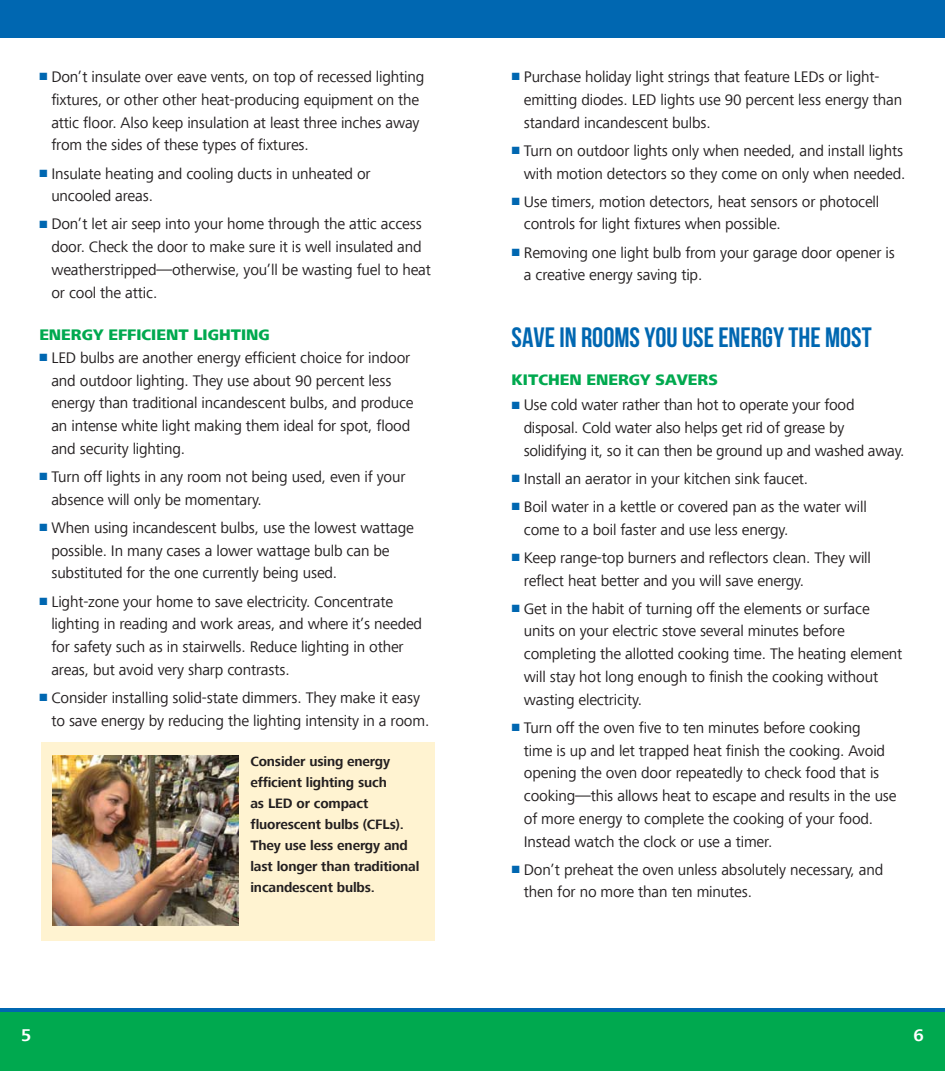
<style>
.page{position:relative;width:945px;height:1071px;background:#fff}
.page>*{position:absolute;margin:0;border:0;box-sizing:border-box;transform-origin:0 0}
.t1{font:700 28px "Bebas Neue";color:#0067b1}
.t2{font:700 17.5px "Frutiger Next Com";color:#fff}
.t3{font:15.75px/22.8px "Frutiger Next Com";letter-spacing:-.01em;color:#231f20}
.t4{font:800 15.75px "Frutiger Next Com";color:#00a94f}
.t5{font:700 14px/21px "Frutiger Next Com";letter-spacing:-.01em;color:#231f20}
.s1{color:#0067b1}
</style>
<div class="page">
<div style="left:42px;top:743px;width:393px;height:198px;background:#fff3d1"></div>
<div style="left:0;top:0;width:472px;height:38px;background:#0067b1"></div>
<div style="left:472px;top:0;width:473px;height:38px;background:#0067b1"></div>
<img style="left:53px;top:755px;width:185px;height:171px">
<div style="left:0;top:1011px;width:472px;height:60px;background:#00a94f"></div>
<hr style="left:0;top:1008px;width:472px;height:4px;background:#0067b1">
<div style="left:472px;top:1011px;width:473px;height:60px;background:#00a94f"></div>
<hr style="left:472px;top:1008px;width:473px;height:4px;background:#0067b1">
<p class="t3" style="left:51px;top:67px;width:374px;text-indent:-12px"><span class="s1">■</span> Don’t insulate over eave vents, on top of recessed lighting fixtures, or other other heat-producing equipment on the attic floor. Also keep insulation at least three inches away from the sides of these types of fixtures.</p>
<p class="t3" style="left:51px;top:164px;width:321px;text-indent:-12px"><span class="s1">■</span> Insulate heating and cooling ducts in unheated or uncooled areas.</p>
<p class="t3" style="left:51px;top:215px;width:381px;text-indent:-12px"><span class="s1">■</span> Don’t let air seep into your home through the attic access door. Check the door to make sure it is well insulated and weatherstripped—otherwise, you’ll be wasting fuel to heat or cool the attic.</p>
<h3 class="t4" style="left:39px;top:329px;width:232px">ENERGY EFFICIENT LIGHTING</h3>
<p class="t3" style="left:51px;top:348px;width:364px;text-indent:-12px"><span class="s1">■</span> LED bulbs are another energy efficient choice for indoor and outdoor lighting. They use about 90 percent less energy than traditional incandescent bulbs, and produce an intense white light making them ideal for spot, flood and security lighting.</p>
<p class="t3" style="left:51px;top:467px;width:356px;text-indent:-12px"><span class="s1">■</span> Turn off lights in any room not being used, even if your absence will only be momentary.</p>
<p class="t3" style="left:51px;top:518px;width:364px;text-indent:-12px"><span class="s1">■</span> When using incandescent bulbs, use the lowest wattage possible. In many cases a lower wattage bulb can be substituted for the one currently being used.</p>
<p class="t3" style="left:51px;top:592px;width:372px;text-indent:-12px"><span class="s1">■</span> Light-zone your home to save electricity. Concentrate lighting in reading and work areas, and where it’s needed for safety such as in stairwells. Reduce lighting in other areas, but avoid very sharp contrasts.</p>
<p class="t3" style="left:51px;top:688px;width:380px;text-indent:-12px"><span class="s1">■</span> Consider installing solid-state dimmers. They make it easy to save energy by reducing the lighting intensity in a room.</p>
<p class="t5" style="left:250px;top:752px;width:171px">Consider using energy efficient lighting such<br>as LED or compact fluorescent bulbs (CFLs).<br>They use less energy and last longer than traditional incandescent bulbs.</p>
<p class="t3" style="left:524px;top:67px;width:380px;text-indent:-12px"><span class="s1">■</span> Purchase holiday light strings that feature LEDs or light&shy;emitting diodes. LED lights use 90 percent less energy than standard incandescent bulbs.</p>
<p class="t3" style="left:512px;top:141px;width:395px;text-align:right"><span class="s1">■</span> Turn on outdoor lights only when needed, and install lights with motion detectors so they come on only when needed.</p>
<p class="t3" style="left:524px;top:192px;width:357px;text-indent:-12px"><span class="s1">■</span> Use timers, motion detectors, heat sensors or photocell controls for light fixtures when possible.</p>
<p class="t3" style="left:524px;top:243px;width:373px;text-indent:-12px"><span class="s1">■</span> Removing one light bulb from your garage door opener is a creative energy saving tip.</p>
<h2 class="t1" style="left:512px;top:322px;width:362px">SAVE IN ROOMS YOU USE ENERGY THE MOST</h2>
<h3 class="t4" style="left:512px;top:373px;width:208px">KITCHEN ENERGY SAVERS</h3>
<p class="t3" style="left:524px;top:395px;width:382px;text-indent:-12px"><span class="s1">■</span> Use cold water rather than hot to operate your food disposal. Cold water also helps get rid of grease by solidifying it, so it can then be ground up and washed away.</p>
<p class="t3" style="left:512px;top:469px;width:298px"><span class="s1">■</span> Install an aerator in your kitchen sink faucet.</p>
<p class="t3" style="left:524px;top:497px;width:345px;text-indent:-12px"><span class="s1">■</span> Boil water in a kettle or covered pan as the water will come to a boil faster and use less energy.</p>
<p class="t3" style="left:524px;top:548px;width:349px;text-indent:-12px"><span class="s1">■</span> Keep range-top burners and reflectors clean. They will reflect heat better and you will save energy.</p>
<p class="t3" style="left:524px;top:599px;width:380px;text-indent:-12px"><span class="s1">■</span> Get in the habit of turning off the elements or surface units on your electric stove several minutes before completing the allotted cooking time. The heating element will stay hot long enough to finish the cooking without wasting electricity.</p>
<p class="t3" style="left:524px;top:718px;width:374px;text-indent:-12px"><span class="s1">■</span> Turn off the oven five to ten minutes before cooking<br>time is up and let trapped heat finish the cooking. Avoid opening the oven door repeatedly to check food that is cooking—this allows heat to escape and results in the use of more energy to complete the cooking of your food.<br>Instead watch the clock or use a timer.</p>
<p class="t3" style="left:524px;top:860px;width:361px;text-indent:-12px"><span class="s1">■</span> Don’t preheat the oven unless absolutely necessary, and then for no more than ten minutes.</p>
<p class="t2" style="left:21px;top:1028px;width:12px">5</p>
<p class="t2" style="left:914px;top:1028px;width:12px">6</p>
</div>
